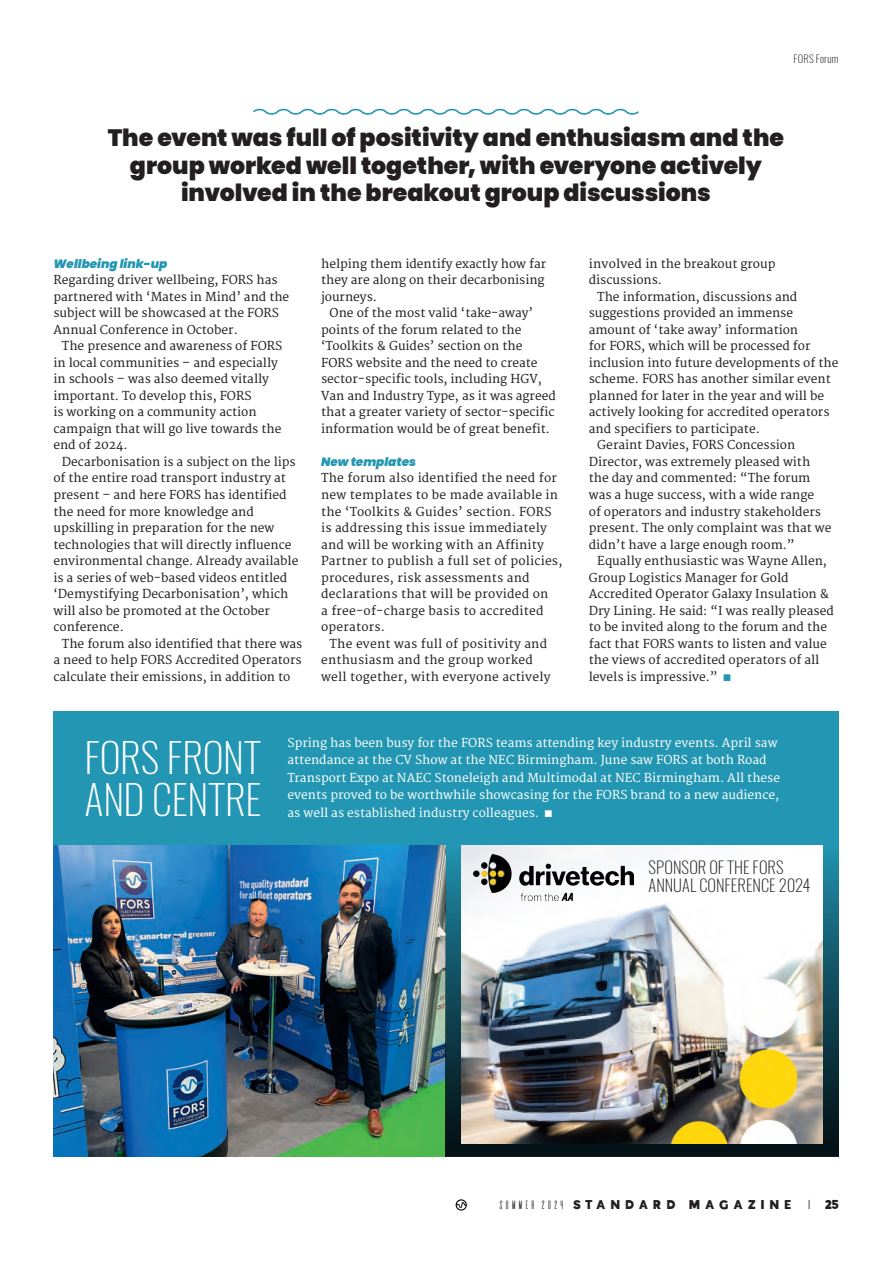
<style>
.page{position:relative;width:894px;height:1264px;background:#fff}
.page>*{position:absolute;margin:0;border:0;box-sizing:border-box;transform-origin:0 0}
.t1{font:200 40.5px/42.3px "Oswald";letter-spacing:-.005em;color:#fff}
.t2{font:900 23.7px/27.6px "Poppins";color:#231f20;text-align:center}
.t3{font:200 16.5px/18.3px "Oswald";letter-spacing:.005em;color:#231f20}
.t4{font:12px/16.5px "Merriweather";color:#231f20}
.t5{font:12px/16.5px "Merriweather";letter-spacing:.02em;color:#231f20}
.t6{font:12px/17.4px "Merriweather";color:#fff}
.t7{font:italic 900 12px "Poppins";color:#2296b2}
.t8{font:10.5px "De Valencia";color:#231f20}
.t9{font:10.5px "Indigo";letter-spacing:.555em;color:#231f20}
.t10{font:200 10.5px "Oswald";letter-spacing:.025em;color:#231f20}
.s1{font-family:"Alata";color:#2296b2}
.s2{font-family:"Alata"}
.s3{font-family:"Indigo"}
</style>
<div class="page">
<svg style="left:456px;top:1199px;width:11px;height:11px"></svg>
<svg style="left:253px;top:108px;width:386px;height:7px"></svg>
<div style="left:53px;top:712px;width:785px;height:444px;background:#2296b2"></div>
<img style="left:53px;top:846px;width:393px;height:310px">
<div style="left:446px;top:846px;width:392px;height:310px;background:linear-gradient(to bottom,#1f8ca8,#020a0d)"></div>
<img style="left:462px;top:846px;width:361px;height:298px">
<img style="left:473px;top:854px;width:161px;height:47px">
<p class="t10" style="left:793px;top:51px;width:46px">FORS Forum</p>
<h2 class="t2" style="left:108px;top:124px;width:678px">The event was full of positivity and enthusiasm and the group worked well together, with everyone actively involved in the breakout group discussions</h2>
<p class="t7" style="left:53px;top:257px;width:115px">Wellbeing link-up</p>
<p class="t4" style="left:53px;top:272px;width:237px">Regarding driver wellbeing, FORS has partnered with ‘Mates in Mind’ and the subject will be showcased at the FORS Annual Conference in October.</p>
<p class="t4" style="left:53px;top:338px;width:230px;text-indent:9px">The presence and awareness of FORS in local communities – and especially in schools – was also deemed vitally important. To develop this, FORS<br>is working on a community action campaign that will go live towards the end of 2024.</p>
<p class="t4" style="left:53px;top:454px;width:246px;text-indent:9px">Decarbonisation is a subject on the lips of the entire road transport industry at present – and here FORS has identified the need for more knowledge and upskilling in preparation for the new technologies that will directly influence environmental change. Already available is a series of web-based videos entitled ‘Demystifying Decarbonisation’, which will also be promoted at the October conference.</p>
<p class="t4" style="left:53px;top:635px;width:250px;text-align:justify;text-indent:9px">The forum also identified that there was a need to help FORS Accredited Operators calculate their emissions, in addition to</p>
<p class="t4" style="left:321px;top:256px;width:227px">helping them identify exactly how far they are along on their decarbonising journeys.</p>
<p class="t4" style="left:321px;top:305px;width:236px;text-indent:9px">One of the most valid ‘take-away’ points of the forum related to the ‘Toolkits &amp; Guides’ section on the FORS website and the need to create sector-specific tools, including HGV, Van and Industry Type, as it was agreed that a greater variety of sector-specific information would be of great benefit.</p>
<p class="t7" style="left:321px;top:455px;width:96px">New templates</p>
<p class="t5" style="left:321px;top:470px;width:243px">The forum also identified the need for new templates to be made available in the ‘Toolkits &amp; Guides’ section. FORS is addressing this issue immediately and will be working with an Affinity Partner to publish a full set of policies, procedures, risk assessments and declarations that will be provided on<br>a free-of-charge basis to accredited operators.</p>
<p class="t5" style="left:321px;top:635px;width:231px;text-indent:9px">The event was full of positivity and enthusiasm and the group worked well together, with everyone actively</p>
<p class="t4" style="left:589px;top:256px;width:188px">involved in the breakout group discussions.</p>
<p class="t4" style="left:597px;top:289px;width:201px">The information, discussions and</p>
<p class="t4" style="left:589px;top:305px;width:206px">suggestions provided an immense</p>
<p class="t4" style="left:589px;top:322px;width:211px">amount of ‘take away’ information</p>
<p class="t4" style="left:589px;top:338px;width:223px">for FORS, which will be processed for</p>
<p class="t4" style="left:589px;top:355px;width:251px">inclusion into future developments of the</p>
<p class="t4" style="left:589px;top:371px;width:244px">scheme. FORS has another similar event</p>
<p class="t4" style="left:589px;top:388px;width:237px">planned for later in the year and will be</p>
<p class="t4" style="left:589px;top:404px;width:242px">actively looking for accredited operators</p>
<p class="t4" style="left:589px;top:421px;width:173px">and specifiers to participate.</p>
<p class="t4" style="left:597px;top:437px;width:199px">Geraint Davies, FORS Concession</p>
<p class="t4" style="left:589px;top:454px;width:223px">Director, was extremely pleased with</p>
<p class="t4" style="left:589px;top:470px;width:223px">the day and commented: “The forum</p>
<p class="t4" style="left:589px;top:487px;width:227px">was a huge success, with a wide range</p>
<p class="t4" style="left:589px;top:503px;width:234px">of operators and industry stakeholders</p>
<p class="t4" style="left:589px;top:520px;width:244px">present. The only complaint was that we</p>
<p class="t4" style="left:589px;top:536px;width:207px">didn’t have a large enough room.”</p>
<p class="t4" style="left:597px;top:553px;width:231px">Equally enthusiastic was Wayne Allen,</p>
<p class="t4" style="left:589px;top:569px;width:201px">Group Logistics Manager for Gold</p>
<p class="t4" style="left:589px;top:586px;width:242px">Accredited Operator Galaxy Insulation &amp;</p>
<p class="t4" style="left:589px;top:602px;width:247px">Dry Lining. He said: “I was really pleased</p>
<p class="t4" style="left:589px;top:619px;width:240px">to be invited along to the forum and the</p>
<p class="t4" style="left:589px;top:635px;width:239px">fact that FORS wants to listen and value</p>
<p class="t4" style="left:589px;top:652px;width:232px">the views of accredited operators of all</p>
<p class="t4" style="left:589px;top:668px;width:143px">levels is impressive.” <span class="s1">◼</span></p>
<h1 class="t1" style="left:85px;top:736px;width:178px">FORS FRONT<br>AND CENTRE</h1>
<p class="t6" style="left:287px;top:734px;width:494px">Spring has been busy for the FORS teams attending key industry events. April saw attendance at the CV Show at the NEC Birmingham. June saw FORS at both Road Transport Expo at NAEC Stoneleigh and Multimodal at NEC Birmingham. All these events proved to be worthwhile showcasing for the FORS brand to a new audience, as well as established industry colleagues. <span class="s2">◼</span></p>
<h3 class="t3" style="left:648px;top:858px;width:164px">SPONSOR OF THE FORS<br>ANNUAL CONFERENCE 2024</h3>
<p class="t8" style="left:498px;top:1199px;width:179px">SUMMER 2024 <span class="s3">S T A N D A R D</span></p>
<p class="t9" style="left:689px;top:1197px;width:103px">MAGAZINE</p>
<p class="t9" style="left:806px;top:1197px;width:34px">| 25</p>
</div>
